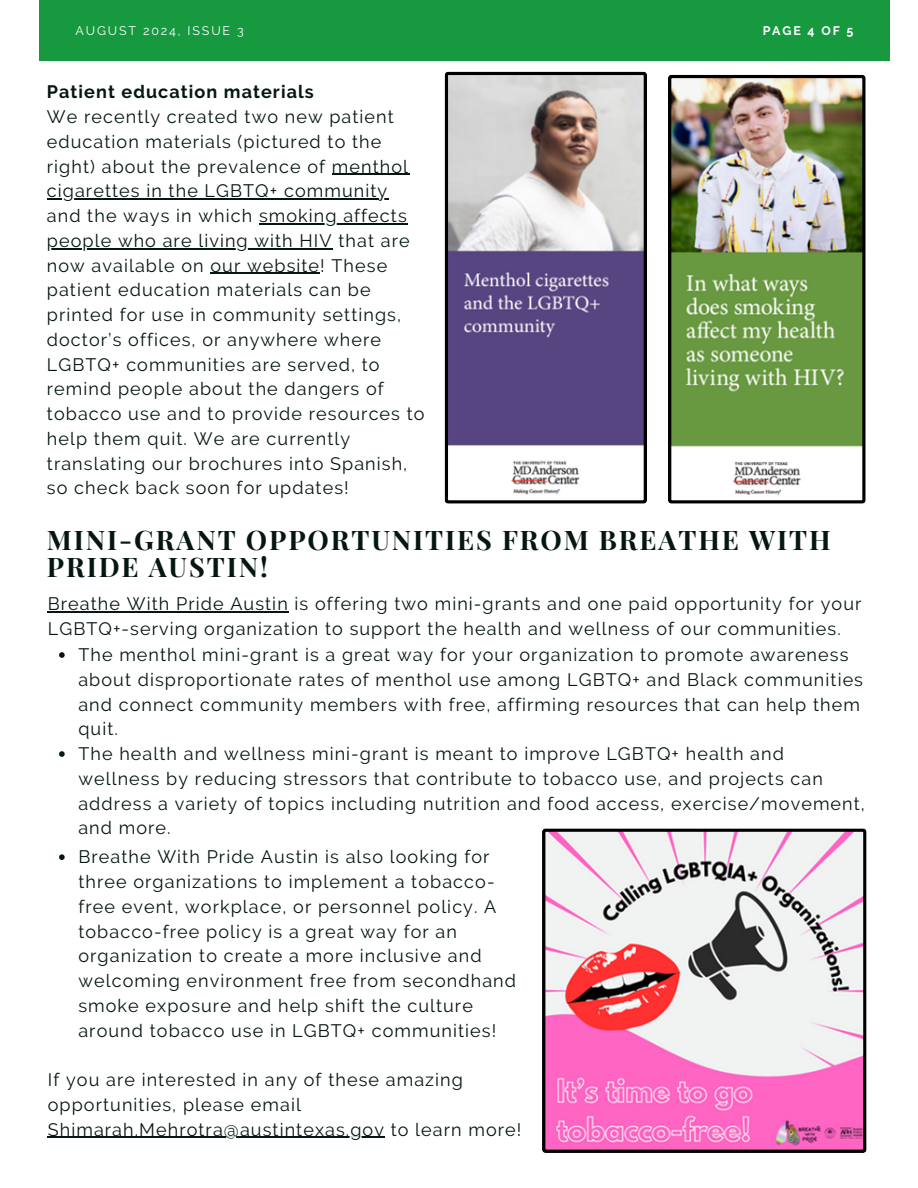
<style>
.page{position:relative;width:918px;height:1188px;background:#fff}
.page>*{position:absolute;margin:0;border:0;box-sizing:border-box;transform-origin:0 0}
.t1{font:700 27px/27px "Playfair Display";letter-spacing:.07em;color:#051613}
.t2{font:18px/24.8px "Raleway";letter-spacing:.06em;color:#051613}
.t3{font:12.45px "Raleway";letter-spacing:.15em;color:#fff}
.t4{font:700 12.45px "Raleway";letter-spacing:.15em;color:#fff}
.s1{font-weight:700}
</style>
<div class="page">
<div style="left:39px;top:0;width:851px;height:60px;background:#17993f"></div>
<svg style="left:445px;top:72px;width:202px;height:432px"></svg>
<img style="left:668px;top:75px;width:198px;height:428px">
<hr style="left:332px;top:174px;width:77px;height:1px;background:#051613">
<hr style="left:47px;top:199px;width:341px;height:1px;background:#051613">
<hr style="left:259px;top:223px;width:149px;height:1px;background:#051613">
<hr style="left:47px;top:248px;width:286px;height:1px;background:#051613">
<hr style="left:211px;top:273px;width:109px;height:1px;background:#051613">
<hr style="left:48px;top:611px;width:241px;height:1px;background:#051613">
<svg style="left:59px;top:652px;width:6px;height:6px"></svg>
<svg style="left:59px;top:751px;width:6px;height:6px"></svg>
<svg style="left:59px;top:854px;width:6px;height:6px"></svg>
<hr style="left:48px;top:1137px;width:337px;height:1px;background:#051613">
<svg style="left:542px;top:828px;width:324px;height:324px"></svg>
<p class="t3" style="left:76px;top:23px;width:170px">AUGUST 2024, ISSUE 3</p>
<p class="t4" style="left:763px;top:23px;width:92px">PAGE 4 OF 5</p>
<h2 class="t2" style="left:47px;top:80px;width:363px"><span class="s1">Patient education materials<br></span>We recently created two new patient education materials (pictured to the right) about the prevalence of menthol</h2>
<h1 class="t2" style="left:47px;top:179px;width:361px">cigarettes in the LGBTQ+ community and the ways in which smoking affects</h1>
<p class="t2" style="left:47px;top:228px;width:379px">people who are living with HIV that are now available on our website! These patient education materials can be printed for use in community settings, doctor’s offices, or anywhere where LGBTQ+ communities are served, to remind people about the dangers of tobacco use and to provide resources to help them quit. We are currently translating our brochures into Spanish, so check back soon for updates!</p>
<p class="t1" style="left:47px;top:526px;width:785px">MINI-GRANT OPPORTUNITIES FROM BREATHE WITH<br>PRIDE AUSTIN!</p>
<p class="t2" style="left:48px;top:591px;width:815px">Breathe With Pride Austin is offering two mini-grants and one paid opportunity for your<br>LGBTQ+-serving organization to support the health and wellness of our communities.</p>
<p class="t2" style="left:78px;top:642px;width:786px">The menthol mini-grant is a great way for your organization to promote awareness about disproportionate rates of menthol use among LGBTQ+ and Black communities and connect community members with free, affirming resources that can help them quit.</p>
<h2 class="t2" style="left:78px;top:741px;width:788px">The health and wellness mini-grant is meant to improve LGBTQ+ health and wellness by reducing stressors that contribute to tobacco use, and projects can address a variety of topics including nutrition and food access, exercise/movement, and more.</h2>
<p class="t2" style="left:78px;top:845px;width:439px">Breathe With Pride Austin is also looking for three organizations to implement a tobacco&shy;free event, workplace, or personnel policy. A tobacco-free policy is a great way for an organization to create a more inclusive and welcoming environment free from secondhand smoke exposure and help shift the culture around tobacco use in LGBTQ+ communities!</p>
<p class="t2" style="left:48px;top:1067px;width:475px">If you are interested in any of these amazing opportunities, please email<br>Shimarah.Mehrotra@austintexas.gov to learn more!</p>
</div>
